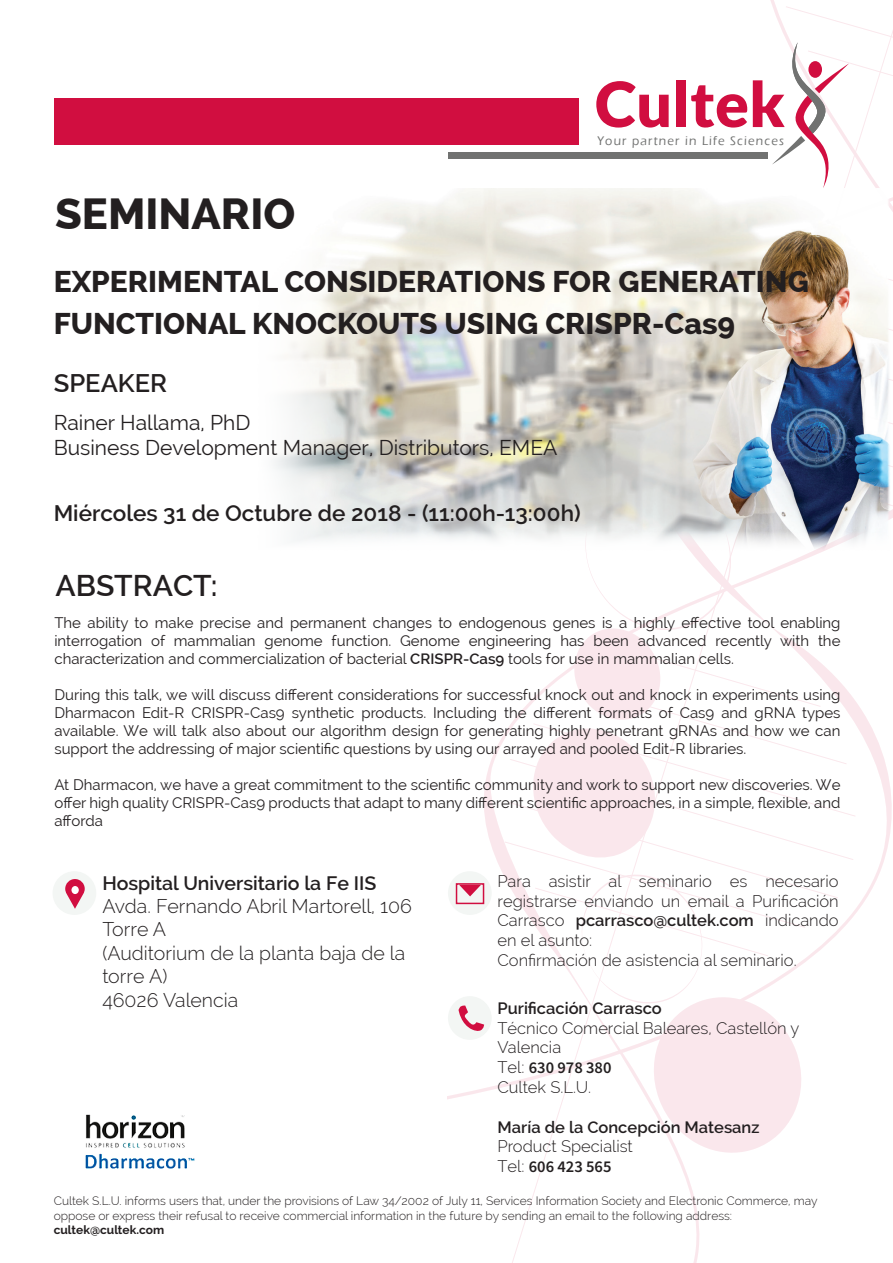
<style>
.page{position:relative;width:893px;height:1263px;background:#fff}
.page>*{position:absolute;margin:0;border:0;box-sizing:border-box;transform-origin:0 0}
.t1{font:900 62.4px "Lato";color:#d10e40}
.t2{font:800 43.5px "Raleway";color:#231f20}
.t3{font:800 30px/42px "Raleway";color:#231f20}
.t4{font:600 30px "Raleway";color:#231f20}
.t5{font:600 25.5px "Raleway";color:#231f20}
.t6{font:600 22.5px "Raleway";color:#231f20}
.t7{font:21px "Raleway";color:#231f20}
.t8{font:300 19.5px/23.4px "Raleway";color:#231f20}
.t9{font:600 19.5px "Raleway";color:#231f20}
.t10{font:300 16.5px/19.8px "Raleway";color:#231f20}
.t11{font:600 16.5px "Raleway";color:#231f20}
.t12{font:600 16.5px "Source Sans Pro";color:#231f20}
.t13{font:15px/18px "Raleway";color:#231f20;text-align:justify}
.t14{font:500 12.9px "Eras ITC";letter-spacing:.1em;color:#717271;scale:.95 1}
.t15{font:300 12px/14.4px "Raleway";color:#231f20}
.t16{font:700 12px "Raleway";color:#231f20}
.s1{font-weight:600}
.s2{font-family:"Raleway";font-weight:300}
</style>
<div class="page">
<svg style="left:505px;top:279px;width:388px;height:880px"></svg>
<img style="left:274px;top:188px;width:617px;height:364px">
<svg style="left:772px;top:0;width:121px;height:188px"></svg>
<div style="left:54px;top:99px;width:524px;height:46px;background:#d10e40"></div>
<div style="left:448px;top:152px;width:319px;height:7px;background:#717271"></div>
<div style="left:53px;top:871px;width:43px;height:44px;background:#f3f6f4;border-radius:50%"></div>
<svg style="left:65px;top:879px;width:20px;height:30px"></svg>
<div style="left:71px;top:886px;width:8px;height:8px;background:#fff;border-radius:50%"></div>
<div style="left:448px;top:871px;width:44px;height:44px;background:#f3f6f4;border-radius:50%"></div>
<svg style="left:460px;top:886px;width:20px;height:10px"></svg>
<div style="left:456px;top:883px;width:28px;height:21px;border:2px solid #d10e40"></div>
<div style="left:448px;top:996px;width:44px;height:44px;background:#f3f6f4;border-radius:50%"></div>
<svg style="left:459px;top:1005px;width:25px;height:26px"></svg>
<img style="left:85px;top:1114px;width:110px;height:55px">
<p class="t2" style="left:55px;top:189px;width:242px">SEMINARIO</p>
<p class="t1" style="left:595px;top:68px;width:191px">Cultek</p>
<p class="t14" style="left:598px;top:133px;width:198px">Your partner in Life Sciences</p>
<p class="t3" style="left:54px;top:260px;width:757px">EXPERIMENTAL CONSIDERATIONS FOR GENERATING<br>FUNCTIONAL KNOCKOUTS USING CRISPR-Cas9</p>
<p class="t5" style="left:54px;top:369px;width:115px">SPEAKER</p>
<p class="t7" style="left:54px;top:410px;width:198px">Rainer Hallama, PhD</p>
<p class="t7" style="left:54px;top:436px;width:505px">Business Development Manager, Distributors, EMEA</p>
<p class="t6" style="left:54px;top:500px;width:528px">Miércoles 31 de Octubre de 2018 - (11:00h-13:00h)</p>
<p class="t4" style="left:55px;top:568px;width:164px">ABSTRACT:</p>
<p class="t13" style="left:54px;top:613px;width:787px">The ability to make precise and permanent changes to endogenous genes is a highly effective tool enabling interrogation of mammalian genome function. Genome engineering has been advanced recently with the characterization and commercialization of bacterial <span class="s1">CRISPR-Cas9</span> tools for use in mammalian cells.</p>
<p class="t13" style="left:54px;top:685px;width:787px">During this talk, we will discuss different considerations for successful knock out and knock in experiments using Dharmacon Edit-R CRISPR-Cas9 synthetic products. Including the different formats of Cas9 and gRNA types available. We will talk also about our algorithm design for generating highly penetrant gRNAs and how we can support the addressing of major scientific questions by using our arrayed and pooled Edit-R libraries.</p>
<p class="t13" style="left:54px;top:775px;width:787px">At Dharmacon, we have a great commitment to the scientific community and work to support new discoveries. We offer high quality CRISPR-Cas9 products that adapt to many different scientific approaches, in a simple, flexible, and afforda</p>
<p class="t9" style="left:102px;top:871px;width:275px">Hospital Universitario la Fe IIS</p>
<p class="t8" style="left:102px;top:894px;width:311px">Avda. Fernando Abril Martorell, 106<br>Torre A</p>
<p class="t8" style="left:102px;top:941px;width:304px">(Auditorium de la planta baja de la torre A)</p>
<p class="t8" style="left:102px;top:988px;width:137px">46026 Valencia</p>
<p class="t10" style="left:497px;top:871px;width:343px;text-align:justify">Para asistir al seminario es necesario registrarse enviando un email a Purificación Carrasco <span class="s1">pcarrasco@cultek.com</span> indicando en el asunto:</p>
<p class="t10" style="left:497px;top:950px;width:301px">Confirmación de asistencia al seminario.</p>
<p class="t11" style="left:497px;top:998px;width:166px">Purificación Carrasco</p>
<p class="t10" style="left:497px;top:1018px;width:303px">Técnico Comercial Baleares, Castellón y<br>Valencia</p>
<p class="t12" style="left:497px;top:1057px;width:115px"><span class="s2">Tel:</span> 630 978 380</p>
<p class="t10" style="left:497px;top:1077px;width:95px">Cultek S.L.U.</p>
<p class="t11" style="left:497px;top:1117px;width:263px">María de la Concepción Matesanz</p>
<p class="t10" style="left:497px;top:1136px;width:137px">Product Specialist</p>
<p class="t12" style="left:497px;top:1156px;width:115px"><span class="s2">Tel:</span> 606 423 565</p>
<p class="t15" style="left:54px;top:1194px;width:765px">Cultek S.L.U. informs users that, under the provisions of Law 34/2002 of July 11, Services Information Society and Electronic Commerce, may oppose or express their refusal to receive commercial information in the future by sending an email to the following address:</p>
<p class="t16" style="left:54px;top:1223px;width:112px">cultek@cultek.com</p>
</div>
